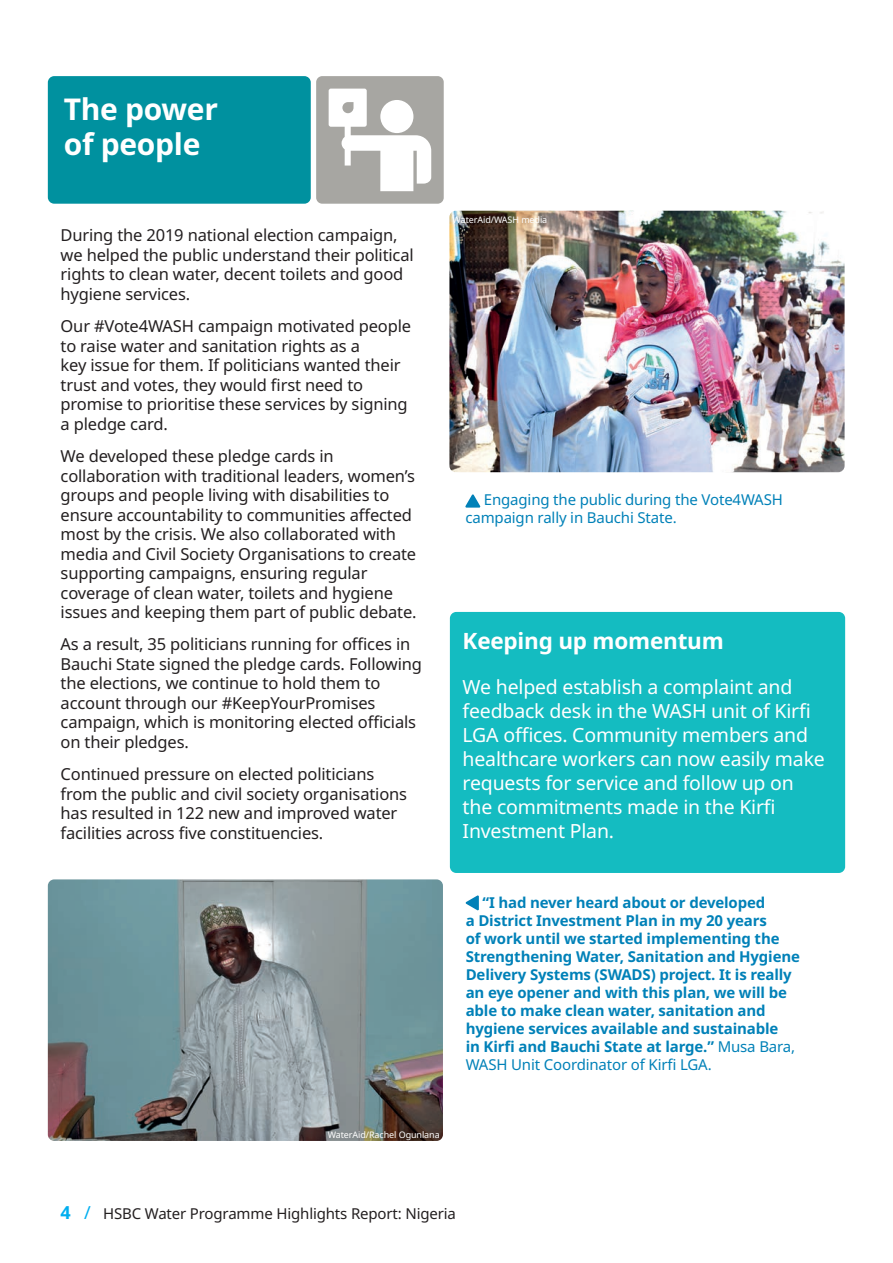
<style>
.page{position:relative;width:893px;height:1263px;background:#fff}
.page>*{position:absolute;margin:0;border:0;box-sizing:border-box;transform-origin:0 0}
.t1{font:700 30px/34.5px "Noto Sans";letter-spacing:-.01em;color:#fff}
.t2{font:700 22.5px "Noto Sans";letter-spacing:-.01em;color:#fff}
.t3{font:19.5px/24px "Noto Sans";letter-spacing:-.01em;color:#fff}
.t4{font:16.5px/19.5px "Noto Sans";letter-spacing:-.01em;color:#231f20}
.t5{font:700 15px/18px "Noto Sans";letter-spacing:-.01em;color:#0181b8}
.t6{font:15px/18px "Noto Sans";letter-spacing:-.01em;color:#0181b8}
.t7{font:15px "Noto Sans";letter-spacing:-.01em;color:#231f20}
.t8{font:9px "Noto Sans";letter-spacing:-.01em;color:#fff}
.s1{font-weight:400}
.s2{font-weight:700;font-size:18px;color:#00aeef}
.s3{font-size:18px;color:#00aeef}
</style>
<div class="page">
<img style="left:449px;top:211px;width:396px;height:261px">
<div style="left:48px;top:76px;width:263px;height:128px;background:#00919f;border-radius:6px"></div>
<svg style="left:465px;top:494px;width:16px;height:14px"></svg>
<svg style="left:465px;top:895px;width:14px;height:15px"></svg>
<div style="left:450px;top:612px;width:395px;height:261px;background:#14bcc1;border-radius:6px"></div>
<img style="left:48px;top:879px;width:395px;height:262px">
<div style="left:316px;top:76px;width:128px;height:128px;background:#a7a6a2;border-radius:6px"></div>
<svg style="left:329px;top:89px;width:102px;height:102px"></svg>
<h1 class="t1" style="left:64px;top:93px;width:156px">The power of people</h1>
<p class="t4" style="left:61px;top:226px;width:355px">During the 2019 national election campaign, we helped the public understand their political rights to clean water, decent toilets and good hygiene services.</p>
<p class="t4" style="left:61px;top:317px;width:352px">Our #Vote4WASH campaign motivated people to raise water and sanitation rights as a<br>key issue for them. If politicians wanted their trust and votes, they would first need to promise to prioritise these services by signing a pledge card.</p>
<p class="t4" style="left:61px;top:447px;width:358px">We developed these pledge cards in collaboration with traditional leaders, women’s groups and people living with disabilities to ensure accountability to communities affected most by the crisis. We also collaborated with media and Civil Society Organisations to create supporting campaigns, ensuring regular coverage of clean water, toilets and hygiene issues and keeping them part of public debate.</p>
<p class="t4" style="left:61px;top:635px;width:363px">As a result, 35 politicians running for offices in Bauchi State signed the pledge cards. Following the elections, we continue to hold them to account through our #KeepYourPromises campaign, which is monitoring elected officials on their pledges.</p>
<p class="t4" style="left:61px;top:765px;width:348px">Continued pressure on elected politicians from the public and civil society organisations has resulted in 122 new and improved water facilities across five constituencies.</p>
<p class="t8" style="left:453px;top:213px;width:96px">WaterAid/WASH media</p>
<p class="t6" style="left:465px;top:491px;width:319px;text-indent:18px">Engaging the public during the Vote4WASH campaign rally in Bauchi State.</p>
<h2 class="t2" style="left:463px;top:625px;width:263px">Keeping up momentum</h2>
<p class="t3" style="left:463px;top:675px;width:364px">We helped establish a complaint and feedback desk in the WASH unit of Kirfi LGA offices. Community members and healthcare workers can now easily make requests for service and follow up on the commitments made in the Kirfi Investment Plan.</p>
<p class="t5" style="left:466px;top:894px;width:336px;text-indent:17px">“I had never heard about or developed<br>a District Investment Plan in my 20 years<br>of work until we started implementing the Strengthening Water, Sanitation and Hygiene Delivery Systems (SWADS) project. It is really an eye opener and with this plan, we will be able to make clean water, sanitation and hygiene services available and sustainable<br>in Kirfi and Bauchi State at large.” <span class="s1">Musa Bara, WASH Unit Coordinator of Kirfi LGA.</span></p>
<p class="t8" style="left:328px;top:1128px;width:114px">WaterAid/Rachel Ogunlana</p>
<p class="t7" style="left:61px;top:1203px;width:397px"><span class="s2">4</span> <span class="s3">/</span> HSBC Water Programme Highlights Report: Nigeria</p>
</div>
